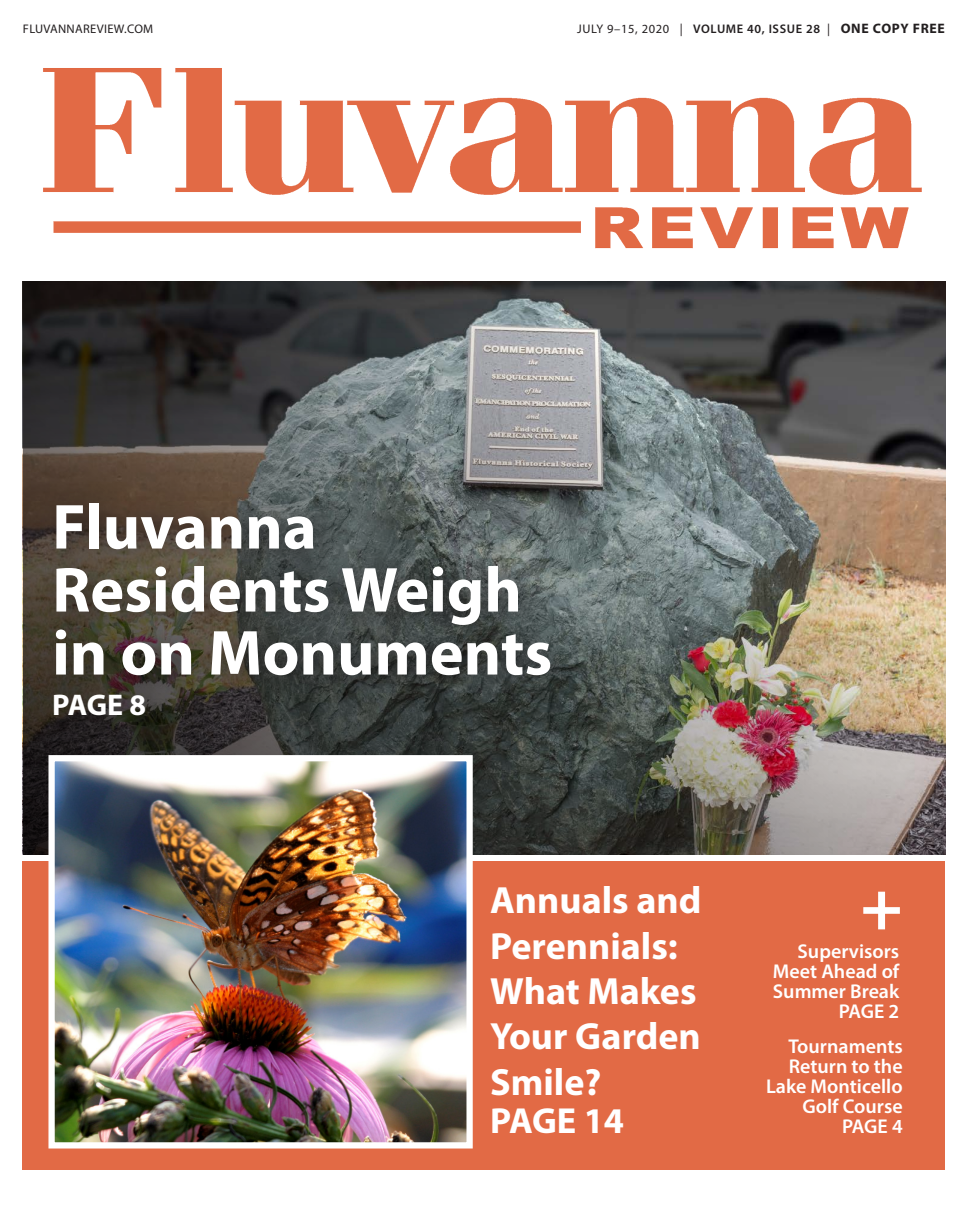
<style>
.page{position:relative;width:968px;height:1215px;background:#fff}
.page>*{position:absolute;margin:0;border:0;box-sizing:border-box;transform-origin:0 0}
.Front_Page_Headline{font:700 64.12px/63px "Myriad Pro";color:#fff}
.Headline_1{font:700 38px/45.4px "Myriad Pro";color:#fff}
.Headline_1-2{font:700 36.38px "Myriad Pro";letter-spacing:-.015em;color:#fff}
.Front_Page_Headline-2{font:700 30px "Myriad Pro";color:#fff}
.Headline_1-3{font:600 20px/20px "Myriad Pro";color:#fff;text-align:justify}
.t1{font:600 12.5px "Myriad Pro";letter-spacing:.05em;color:#231f20}
.t2{font:12.5px "Myriad Pro";letter-spacing:.025em;color:#231f20}
.s1{font-weight:400}
.s2{font-weight:700;font-size:13.75px}
</style>
<div class="page">
<img style="left:43px;top:68px;width:879px;height:181px">
<img style="left:23px;top:282px;width:922px;height:573px">
<div style="left:22px;top:861px;width:923px;height:309px;background:#e26a45"></div>
<img style="left:55px;top:762px;width:410px;height:380px">
<div style="left:48px;top:755px;width:424px;height:394px;border:6px solid #fff"></div>
<div style="left:32px;top:482px;width:547px;height:263px;background:#231f20;opacity:.75"></div>
<p class="t2" style="left:23px;top:21px;width:132px">FLUVANNAREVIEW.COM</p>
<p class="t1" style="left:577px;top:21px;width:369px"><span class="s1">JULY 9–15, 2020 |</span> VOLUME 40, ISSUE 28 <span class="s1">|</span> <span class="s2">ONE COPY FREE</span></p>
<p class="Front_Page_Headline" style="left:52px;top:493px;width:501px">Fluvanna<br>Residents Weigh in on Monuments</p>
<p class="Front_Page_Headline-2" style="left:52px;top:685px;width:95px">PAGE 8</p>
<p class="Headline_1" style="left:490px;top:877px;width:213px">Annuals and<br>Perennials:<br>What Makes<br>Your Garden<br>Smile?</p>
<p class="Headline_1-2" style="left:490px;top:1097px;width:135px">PAGE 14</p>
<p class="Headline_1-3" style="left:772px;top:941px;width:128px;text-indent:25px">Supervisors Meet Ahead of Summer Break</p>
<p class="Headline_1-3" style="left:838px;top:1001px;width:62px">PAGE 2</p>
<p class="Headline_1-3" style="left:766px;top:1036px;width:138px;text-align:right">Tournaments<br>Return to the<br>Lake Monticello<br>Golf Course</p>
<p class="Headline_1-3" style="left:842px;top:1116px;width:62px">PAGE 4</p>
</div>
